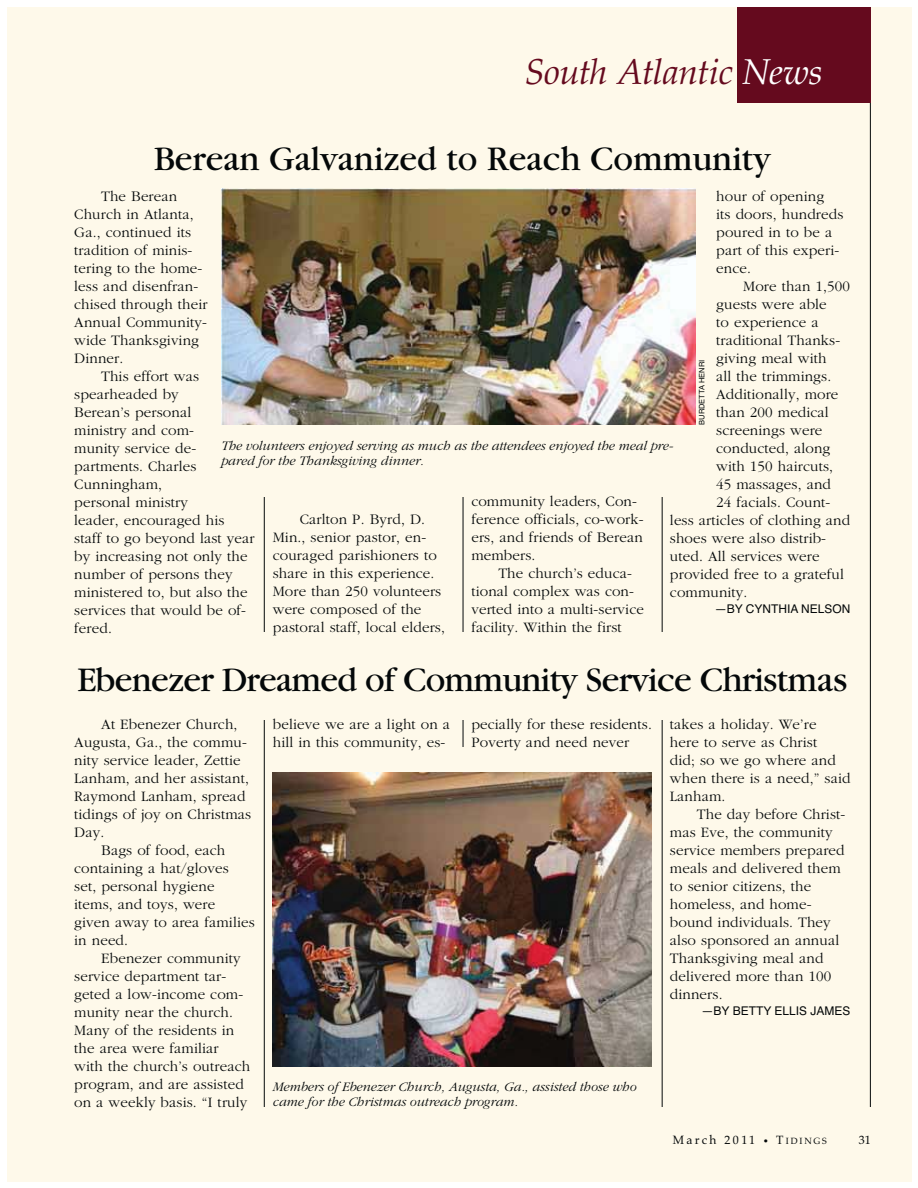
<style>
.page{position:relative;width:918px;height:1188px;background:#fff}
.page>*{position:absolute;margin:0;border:0;box-sizing:border-box;transform-origin:0 0}
.t1{font:36px "Garamond";letter-spacing:-.02em;color:#040809}
.t2{font:36px "Garamond";color:#040809}
.t3{font:italic 36px "Palatino";letter-spacing:-.015em;color:#650a1e}
.t4{font:300 15px/18px "Garamond";letter-spacing:.01em;color:#040809}
.t5{font:italic 300 13.5px/15px "Garamond";color:#040809}
.t6{font:12px "Helvetica";color:#040809}
.t7{font:12px "Palatino";letter-spacing:.2em;color:#040809}
.t8{font:9px "Palatino";letter-spacing:.2em;color:#040809}
.t9{font:7.5px "Helvetica";color:#040809}
.s1{color:#fff}
.s2{font-size:12px}
</style>
<div class="page">
<div style="left:7px;top:7px;width:904px;height:1174px;background:#fef9ea"></div>
<hr style="left:264px;top:188px;width:1px;height:919px;background:#040809">
<hr style="left:463px;top:188px;width:1px;height:919px;background:#040809">
<hr style="left:662px;top:188px;width:1px;height:919px;background:#040809">
<hr style="left:870px;top:94px;width:1px;height:1013px;background:#040809">
<div style="left:737px;top:7px;width:134px;height:96px;background:#650a1e"></div>
<div style="left:341px;top:747px;width:236px;height:388px;background:#fef9ea"></div>
<div style="left:156px;top:632px;width:631px;height:88px;background:#fef9ea"></div>
<div style="left:156px;top:173px;width:631px;height:323px;background:#fef9ea"></div>
<img style="left:273px;top:772px;width:379px;height:294px">
<img style="left:222px;top:188px;width:474px;height:237px">
<h1 class="t3" style="left:524px;top:58px;width:300px">South Atlantic <span class="s1">News</span></h1>
<h1 class="t2" style="left:154px;top:146px;width:618px">Berean Galvanized to Reach Community</h1>
<p class="t4" style="left:74px;top:188px;width:135px;text-indent:27px">The Berean<br>Church in Atlanta,<br>Ga., continued its tradition of minis&shy;tering to the home&shy;less and disenfran&shy;chised through their<br>Annual Community&shy;wide Thanksgiving<br>Dinner.</p>
<p class="t4" style="left:74px;top:368px;width:182px;text-indent:27px">This effort was spearheaded by<br>Berean’s personal<br>ministry and com-<br>munity service de&shy;partments. Charles<br>Cunningham,<br>personal ministry<br>leader, encouraged his staff to go beyond last year by increasing not only the number of persons they ministered to, but also the services that would be of&shy;fered.</p>
<p class="t4" style="left:716px;top:188px;width:129px">hour of opening<br>its doors, hundreds poured in to be a part of this experi&shy;ence.</p>
<p class="t4" style="left:743px;top:278px;width:108px">More than 1,500</p>
<p class="t4" style="left:716px;top:296px;width:112px">guests were able</p>
<p class="t4" style="left:716px;top:314px;width:104px">to experience a</p>
<p class="t4" style="left:716px;top:332px;width:125px">traditional Thanks-</p>
<p class="t4" style="left:716px;top:350px;width:112px">giving meal with</p>
<p class="t4" style="left:716px;top:368px;width:117px">all the trimmings.</p>
<p class="t4" style="left:716px;top:386px;width:124px">Additionally, more</p>
<p class="t4" style="left:716px;top:404px;width:114px">than 200 medical</p>
<p class="t4" style="left:716px;top:422px;width:108px">screenings were</p>
<p class="t4" style="left:716px;top:440px;width:116px">conducted, along</p>
<p class="t4" style="left:716px;top:458px;width:118px">with 150 haircuts,</p>
<p class="t4" style="left:716px;top:476px;width:116px">45 massages, and</p>
<p class="t4" style="left:716px;top:494px;width:116px">24 facials. Count-</p>
<p class="t4" style="left:670px;top:512px;width:182px">less articles of clothing and</p>
<p class="t4" style="left:670px;top:530px;width:158px">shoes were also distrib-</p>
<p class="t4" style="left:670px;top:548px;width:151px">uted. All services were</p>
<p class="t4" style="left:670px;top:566px;width:176px">provided free to a grateful</p>
<p class="t4" style="left:670px;top:584px;width:79px">community.</p>
<p class="t6" style="left:715px;top:605px;width:137px">—BY CYNTHIA NELSON</p>
<p class="t9" style="left:699px;top:425px;width:66px;rotate:-90deg">BURDETTA HENRI</p>
<p class="t5" style="left:221px;top:439px;width:453px">The volunteers enjoyed serving as much as the attendees enjoyed the meal pre&shy;pared for the Thanksgiving dinner.</p>
<p class="t4" style="left:471px;top:493px;width:174px">community leaders, Con&shy;ference officials, co-work&shy;ers, and friends of Berean members.</p>
<p class="t4" style="left:471px;top:565px;width:174px;text-indent:27px">The church’s educa&shy;tional complex was con&shy;verted into a multi-service facility. Within the first</p>
<p class="t4" style="left:273px;top:511px;width:174px;text-indent:27px">Carlton P. Byrd, D.<br>Min., senior pastor, en&shy;couraged parishioners to share in this experience.<br>More than 250 volunteers were composed of the pastoral staff, local elders,</p>
<h1 class="t1" style="left:77px;top:667px;width:772px">Ebenezer Dreamed of Community Service Christmas</h1>
<p class="t4" style="left:101px;top:716px;width:138px">At Ebenezer Church,</p>
<p class="t4" style="left:74px;top:734px;width:174px">Augusta, Ga., the commu-</p>
<p class="t4" style="left:74px;top:752px;width:168px">nity service leader, Zettie</p>
<p class="t4" style="left:74px;top:770px;width:176px">Lanham, and her assistant,</p>
<p class="t4" style="left:74px;top:788px;width:173px">Raymond Lanham, spread</p>
<p class="t4" style="left:74px;top:806px;width:179px">tidings of joy on Christmas</p>
<p class="t4" style="left:74px;top:824px;width:32px">Day.</p>
<p class="t4" style="left:101px;top:842px;width:126px">Bags of food, each</p>
<p class="t4" style="left:74px;top:860px;width:156px">containing a hat/gloves</p>
<p class="t4" style="left:74px;top:878px;width:142px">set, personal hygiene</p>
<p class="t4" style="left:74px;top:896px;width:143px">items, and toys, were</p>
<p class="t4" style="left:74px;top:914px;width:182px">given away to area families</p>
<p class="t4" style="left:74px;top:932px;width:55px">in need.</p>
<p class="t4" style="left:101px;top:950px;width:141px">Ebenezer community</p>
<p class="t4" style="left:74px;top:968px;width:154px">service department tar-</p>
<p class="t4" style="left:74px;top:986px;width:170px">geted a low-income com-</p>
<p class="t4" style="left:74px;top:1004px;width:160px">munity near the church.</p>
<p class="t4" style="left:74px;top:1022px;width:162px">Many of the residents in</p>
<p class="t4" style="left:74px;top:1040px;width:146px">the area were familiar</p>
<p class="t4" style="left:74px;top:1058px;width:177px">with the church’s outreach</p>
<p class="t4" style="left:74px;top:1076px;width:171px">program, and are assisted</p>
<p class="t4" style="left:74px;top:1094px;width:175px">on a weekly basis. “I truly</p>
<p class="t4" style="left:273px;top:716px;width:179px">believe we are a light on a hill in this community, es-</p>
<p class="t4" style="left:471px;top:716px;width:182px">pecially for these residents.<br>Poverty and need never</p>
<p class="t4" style="left:670px;top:716px;width:182px">takes a holiday. We’re<br>here to serve as Christ<br>did; so we go where and when there is a need,” said<br>Lanham.</p>
<p class="t4" style="left:670px;top:806px;width:177px;text-indent:27px">The day before Christ&shy;mas Eve, the community service members prepared meals and delivered them to senior citizens, the homeless, and home&shy;bound individuals. They also sponsored an annual<br>Thanksgiving meal and delivered more than 100 dinners.</p>
<p class="t6" style="left:702px;top:1007px;width:150px">—BY BETTY ELLIS JAMES</p>
<p class="t5" style="left:273px;top:1080px;width:365px">Members of Ebenezer Church, Augusta, Ga., assisted those who came for the Christmas outreach program.</p>
<p class="t7" style="left:673px;top:1136px;width:84px">March 2011</p>
<p class="t8" style="left:776px;top:1138px;width:52px"><span class="s2">T</span>IDINGS</p>
<p class="t7" style="left:859px;top:1136px;width:13px">31</p>
</div>
